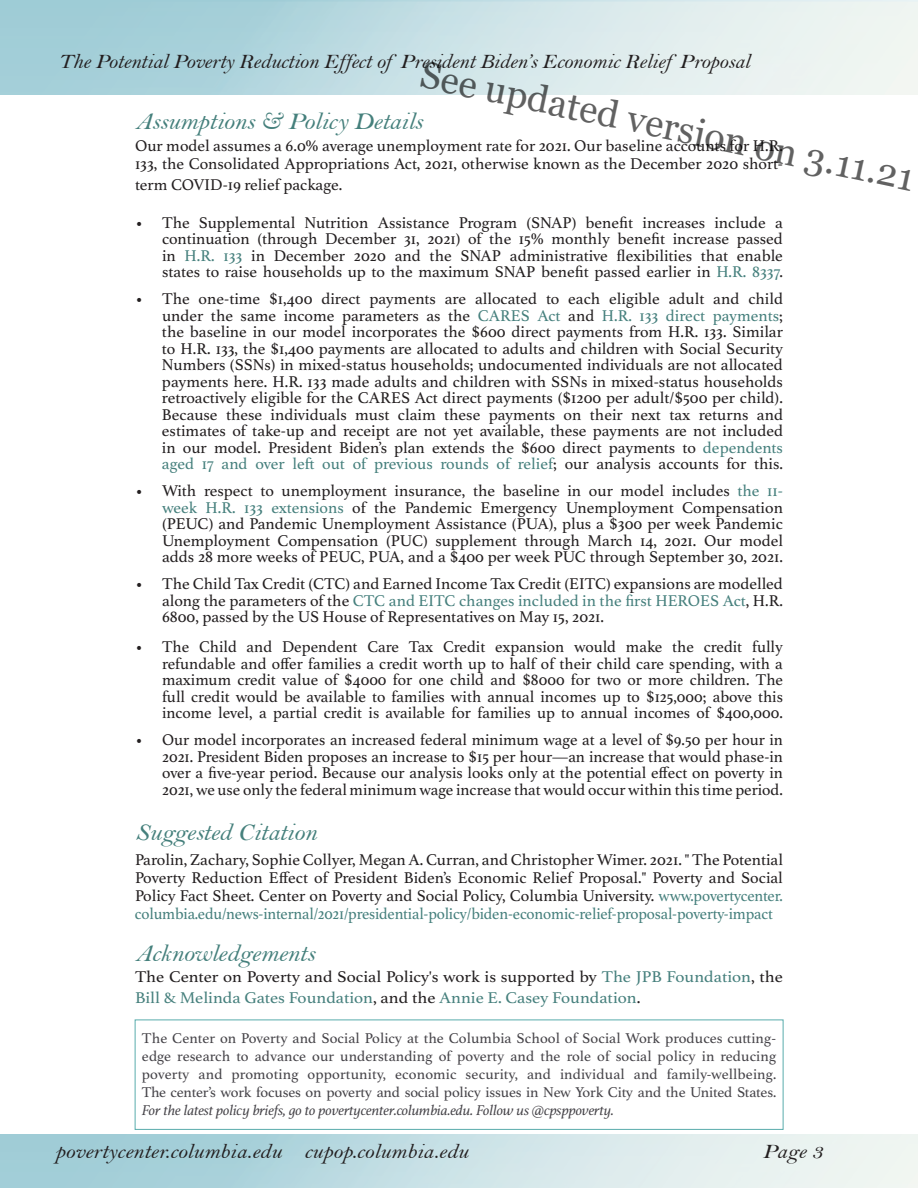
<style>
.page{position:relative;width:918px;height:1188px;background:#fff}
.page>*{position:absolute;margin:0;border:0;box-sizing:border-box;transform-origin:0 0}
.t1{font:37.5px "Georgia";color:rgb(0 0 0/.62)}
.footnotes{font:24.45px "Bell MT Italic";letter-spacing:-.01em;color:#45807c;scale:1.08 1}
.Body_text{font:24.45px "Bell MT Italic";letter-spacing:-.01em;color:#45807c;scale:1.08 1}
.t2{font:21px "Bell MT Italic";letter-spacing:-.01em;color:#231f20;scale:1.04 1}
.t3{font:21px "Bell MT Italic";letter-spacing:-.01em;color:#231f20;scale:1.1 1}
.Body_text-2{font:16.5px/16.5px "Athelas";color:#231f20;text-align:justify}
.Body_text-3{font:16.5px/21px "Athelas";color:#46807d;scale:1.06 1}
.Body_text-4{font:15px/18px "Athelas";letter-spacing:-.01em;color:#454348;text-align:justify}
.Body_text-5{font:italic 15px "Athelas";letter-spacing:-.01em;color:#454348}
.s1{color:#46807d}
.s2{color:#231f20}
</style>
<div class="page">
<div style="left:135px;top:1020px;width:648px;height:110px;border:1px solid #59acac"></div>
<p class="t2" style="left:58px;top:49px;width:666px">The Potential Poverty Reduction Effect of President Biden’s Economic Relief Proposal</p>
<h1 class="t1" style="left:426px;top:52px;width:505px;rotate:12deg">See updated version on 3.11.21</h1>
<p class="footnotes" style="left:135px;top:107px;width:268px">Assumptions &amp; Policy Details</p>
<p class="Body_text-2" style="left:135px;top:138px;width:650px;line-height:18px">Our model assumes a 6.0% average unemployment rate for 2021. Our baseline accounts for H.R.<br>133, the Consolidated Appropriations Act, 2021, otherwise known as the December 2020 short-</p>
<p class="Body_text-2" style="left:135px;top:178px;width:209px">term COVID-19 relief package.</p>
<p class="Body_text-2" style="left:162px;top:215px;width:623px;text-indent:-27px">• The Supplemental Nutrition Assistance Program (SNAP) benefit increases include a continuation (through December 31, 2021) of the 15% monthly benefit increase passed in <span class="s1">H.R. 133</span> in December 2020 and the SNAP administrative flexibilities that enable states to raise households up to the maximum SNAP benefit passed earlier in <span class="s1">H.R. 8337</span>.</p>
<p class="Body_text-2" style="left:162px;top:292px;width:623px;text-indent:-27px">• The one-time $1,400 direct payments are allocated to each eligible adult and child under the same income parameters as the <span class="s1">CARES Act</span> and <span class="s1">H.R. 133 direct payments</span>; the baseline in our model incorporates the $600 direct payments from H.R. 133. Similar to H.R. 133, the $1,400 payments are allocated to adults and children with Social Security Numbers (SSNs) in mixed-status households; undocumented individuals are not allocated payments here. H.R. 133 made adults and children with SSNs in mixed-status households retroactively eligible for the CARES Act direct payments ($1200 per adult/$500 per child).<br>Because these individuals must claim these payments on their next tax returns and estimates of take-up and receipt are not yet available, these payments are not included in our model. President Biden’s plan extends the $600 direct payments to <span class="s1">dependents aged 17 and over left out of previous rounds of relief</span>; our analysis accounts for this.</p>
<p class="Body_text-2" style="left:162px;top:484px;width:623px;text-indent:-27px">• With respect to unemployment insurance, the baseline in our model includes <span class="s1">the 11- week H.R. 133 extensions</span> of the Pandemic Emergency Unemployment Compensation (PEUC) and Pandemic Unemployment Assistance (PUA), plus a $300 per week Pandemic Unemployment Compensation (PUC) supplement through March 14, 2021. Our model adds 28 more weeks of PEUC, PUA, and a $400 per week PUC through September 30, 2021.</p>
<p class="Body_text-2" style="left:162px;top:577px;width:622px;text-indent:-27px">• The Child Tax Credit (CTC) and Earned Income Tax Credit (EITC) expansions are modelled along the parameters of the <span class="s1">CTC and EITC changes included in the first HEROES Act</span>, H.R.<br>6800, passed by the US House of Representatives on May 15, 2021.</p>
<p class="Body_text-2" style="left:162px;top:640px;width:623px;text-indent:-27px">• The Child and Dependent Care Tax Credit expansion would make the credit fully refundable and offer families a credit worth up to half of their child care spending, with a maximum credit value of $4000 for one child and $8000 for two or more children. The full credit would be available to families with annual incomes up to $125,000; above this income level, a partial credit is available for families up to annual incomes of $400,000.</p>
<p class="Body_text-2" style="left:162px;top:733px;width:623px;text-indent:-27px">• Our model incorporates an increased federal minimum wage at a level of $9.50 per hour in 2021. President Biden proposes an increase to $15 per hour—an increase that would phase-in over a five-year period. Because our analysis looks only at the potential effect on poverty in 2021, we use only the federal minimum wage increase that would occur within this time period.</p>
<p class="Body_text" style="left:135px;top:818px;width:170px">Suggested Citation</p>
<p class="Body_text-2" style="left:135px;top:852px;width:650px;line-height:18px">Parolin, Zachary, Sophie Collyer, Megan A. Curran, and Christopher Wimer. 2021. " The Potential Poverty Reduction Effect of President Biden’s Economic Relief Proposal." Poverty and Social Policy Fact Sheet. Center on Poverty and Social Policy, Columbia University. <span class="s1">www.povertycenter. columbia.edu/news-internal/2021/presidential-policy/biden-economic-relief-proposal-poverty-impact</span></p>
<p class="footnotes" style="left:135px;top:939px;width:168px">Acknowledgements</p>
<p class="Body_text-3" style="left:135px;top:967px;width:613px"><span class="s2">The Center on Poverty and Social Policy's work is supported by</span> The JPB Foundation<span class="s2">, the<br></span>Bill &amp; Melinda Gates Foundation<span class="s2">, and the</span> Annie E. Casey Foundation<span class="s2">.</span></p>
<p class="Body_text-4" style="left:142px;top:1030px;width:636px">The Center on Poverty and Social Policy at the Columbia School of Social Work produces cutting&shy;edge research to advance our understanding of poverty and the role of social policy in reducing poverty and promoting opportunity, economic security, and individual and family-wellbeing.<br>The center’s work focuses on poverty and social policy issues in New York City and the United States.</p>
<p class="Body_text-5" style="left:142px;top:1101px;width:474px">For the latest policy briefs, go to povertycenter.columbia.edu. Follow us @cpsppoverty.</p>
<p class="t3" style="left:55px;top:1139px;width:377px">povertycenter.columbia.edu cupop.columbia.edu</p>
<p class="t3" style="left:763px;top:1139px;width:56px">Page 3</p>
</div>
